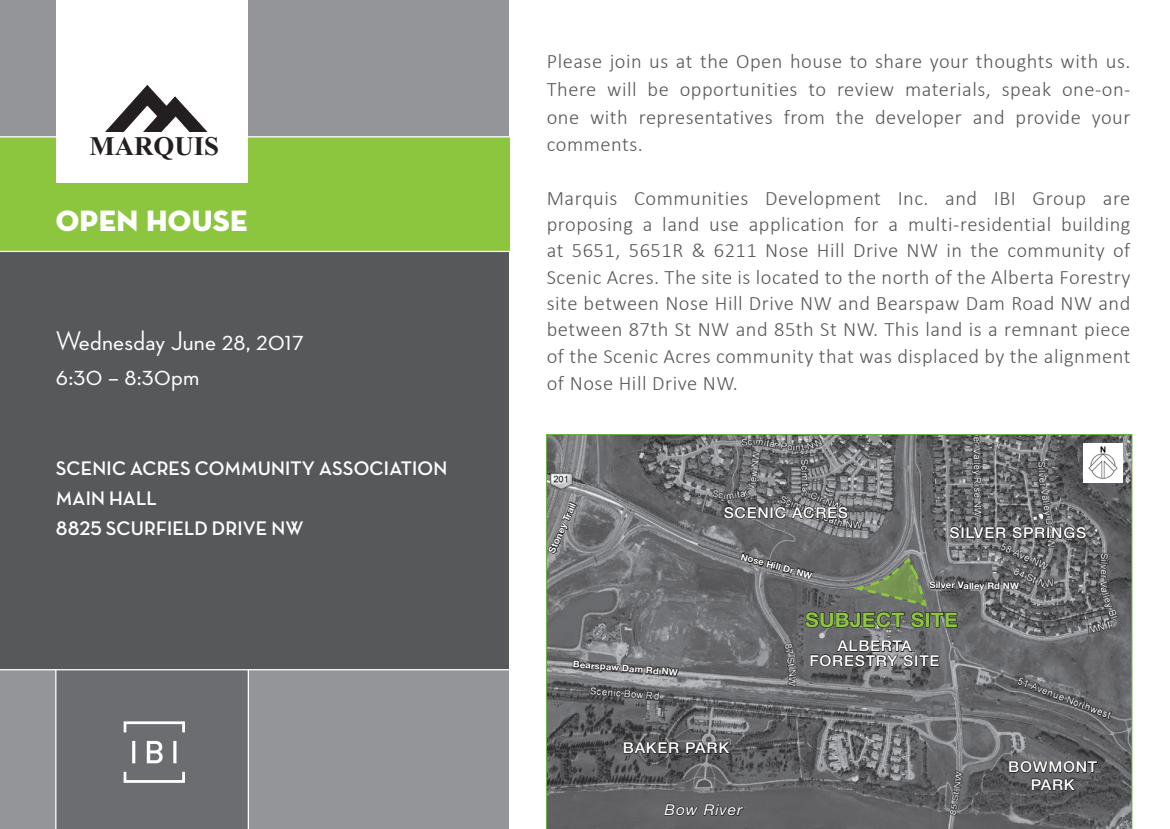
<style>
.page{position:relative;width:1170px;height:829px;background:#fff}
.page>*{position:absolute;margin:0;border:0;box-sizing:border-box;transform-origin:0 0}
.t1{font:30px "Neutraface Display Titling";letter-spacing:.01em;color:#fff}
.t2{font:500 27.5px "Neutraface Display";letter-spacing:.01em;color:#fff}
.t3{font:700 26.75px "Times New Roman";color:#231f20}
.t4{font:300 20.5px/26.5px "Calibri";letter-spacing:.025em;color:#57585a;text-align:justify}
.t5{font:20px "Neutraface Display Bold Alt";letter-spacing:.01em;color:#fff}
.Bullets{font:700 20px "Helvetica Neue LT Std";letter-spacing:.01em;color:#8bc63e;scale:1.05 1}
.Bullets-2{font:500 15px "Helvetica Neue LT Std";letter-spacing:.045em;color:#fff;scale:1.05 1}
.Bullets-3{font:italic 15px "Helvetica Neue LT Std";letter-spacing:.05em;color:#fff;scale:1.05 1}
.Bullets-4{font:700 9.5px "Helvetica Neue LT Std";color:#fff}
.Bullets-5{font:700 9px "Helvetica Neue LT Std";letter-spacing:.005em;color:#fff;scale:1.05 1}
</style>
<div class="page">
<div style="left:0;top:0;width:509px;height:828px;background:#57585a"></div>
<div style="left:0;top:668px;width:509px;height:160px;background:#939598"></div>
<div style="left:0;top:0;width:509px;height:193px;background:#939598"></div>
<div style="left:57px;top:669px;width:191px;height:159px;background:#6c6d70"></div>
<div style="left:0;top:136px;width:510px;height:116px;background:#8bc63e"></div>
<svg style="left:546px;top:434px;width:586px;height:394px;background:#6b6d6e"></svg>
<svg style="left:547px;top:500px;width:31px;height:54px;background:#717174"></svg>
<svg style="left:572px;top:636px;width:108px;height:68px;background:#727375"></svg>
<svg style="left:663px;top:766px;width:82px;height:62px;background:#5e5e61"></svg>
<svg style="left:623px;top:736px;width:109px;height:18px;background:#484749"></svg>
<svg style="left:1008px;top:753px;width:91px;height:38px;background:#504f52"></svg>
<svg style="left:809px;top:634px;width:131px;height:33px;background:#5a595c"></svg>
<svg style="left:723px;top:501px;width:126px;height:18px;background:#575658"></svg>
<svg style="left:739px;top:525px;width:348px;height:103px;background:#676969"></svg>
<svg style="left:124px;top:721px;width:61px;height:61px"></svg>
<div style="left:56px;top:0;width:192px;height:182px;background:#fff"></div>
<svg style="left:105px;top:85px;width:103px;height:47px"></svg>
<hr style="left:0;top:668px;width:517px;height:2px;background:#fff">
<hr style="left:248px;top:668px;width:1px;height:160px;background:#fff">
<hr style="left:55px;top:668px;width:1px;height:160px;background:#fff">
<img style="left:1084px;top:443px;width:38px;height:39px">
<p class="t3" style="left:89px;top:128px;width:131px">MARQUIS</p>
<p class="t1" style="left:56px;top:202px;width:193px">OPEN HOUSE</p>
<p class="t2" style="left:56px;top:325px;width:250px">Wednesday June 28, 2017</p>
<p class="t2" style="left:56px;top:360px;width:145px">6:30 – 8:30pm</p>
<p class="t5" style="left:56px;top:457px;width:393px">SCENIC ACRES COMMUNITY ASSOCIATION</p>
<p class="t5" style="left:56px;top:487px;width:103px">MAIN HALL</p>
<p class="t5" style="left:56px;top:517px;width:249px">8825 SCURFIELD DRIVE NW</p>
<p class="t4" style="left:547px;top:48px;width:585px;line-height:27.5px">Please join us at the Open house to share your thoughts with us.<br>There will be opportunities to review materials, speak one-on&shy;one with representatives from the developer and provide your comments.</p>
<p class="t4" style="left:547px;top:184px;width:585px">Marquis Communities Development Inc. and IBI Group are proposing a land use application for a multi-residential building at 5651, 5651R &amp; 6211 Nose Hill Drive NW in the community of Scenic Acres. The site is located to the north of the Alberta Forestry site between Nose Hill Drive NW and Bearspaw Dam Road NW and between 87th St NW and 85th St NW. This land is a remnant piece of the Scenic Acres community that was displaced by the alignment of Nose Hill Drive NW.</p>
<p class="Bullets-4" style="left:546px;top:550px;width:56px;rotate:-66deg">Stoney Trail</p>
<p class="Bullets-5" style="left:574px;top:657px;width:101px;rotate:5deg">Bearspaw Dam Rd NW</p>
<p class="Bullets-2" style="left:724px;top:503px;width:120px">SCENIC ACRES</p>
<p class="Bullets-5" style="left:742px;top:551px;width:72px;rotate:15deg">Nose Hill Dr NW</p>
<p class="Bullets-2" style="left:949px;top:523px;width:132px">SILVER SPRINGS</p>
<p class="Bullets-5" style="left:930px;top:579px;width:87px">Silver Valley Rd NW</p>
<p class="Bullets" style="left:805px;top:607px;width:147px">SUBJECT SITE</p>
<p class="Bullets-2" style="left:837px;top:636px;width:72px">ALBERTA</p>
<p class="Bullets-2" style="left:809px;top:651px;width:125px">FORESTRY SITE</p>
<p class="Bullets-2" style="left:623px;top:738px;width:103px">BAKER PARK</p>
<p class="Bullets-3" style="left:665px;top:800px;width:76px">Bow River</p>
<p class="Bullets-2" style="left:1008px;top:757px;width:86px">BOWMONT</p>
<p class="Bullets-2" style="left:1031px;top:775px;width:43px">PARK</p>
</div>
